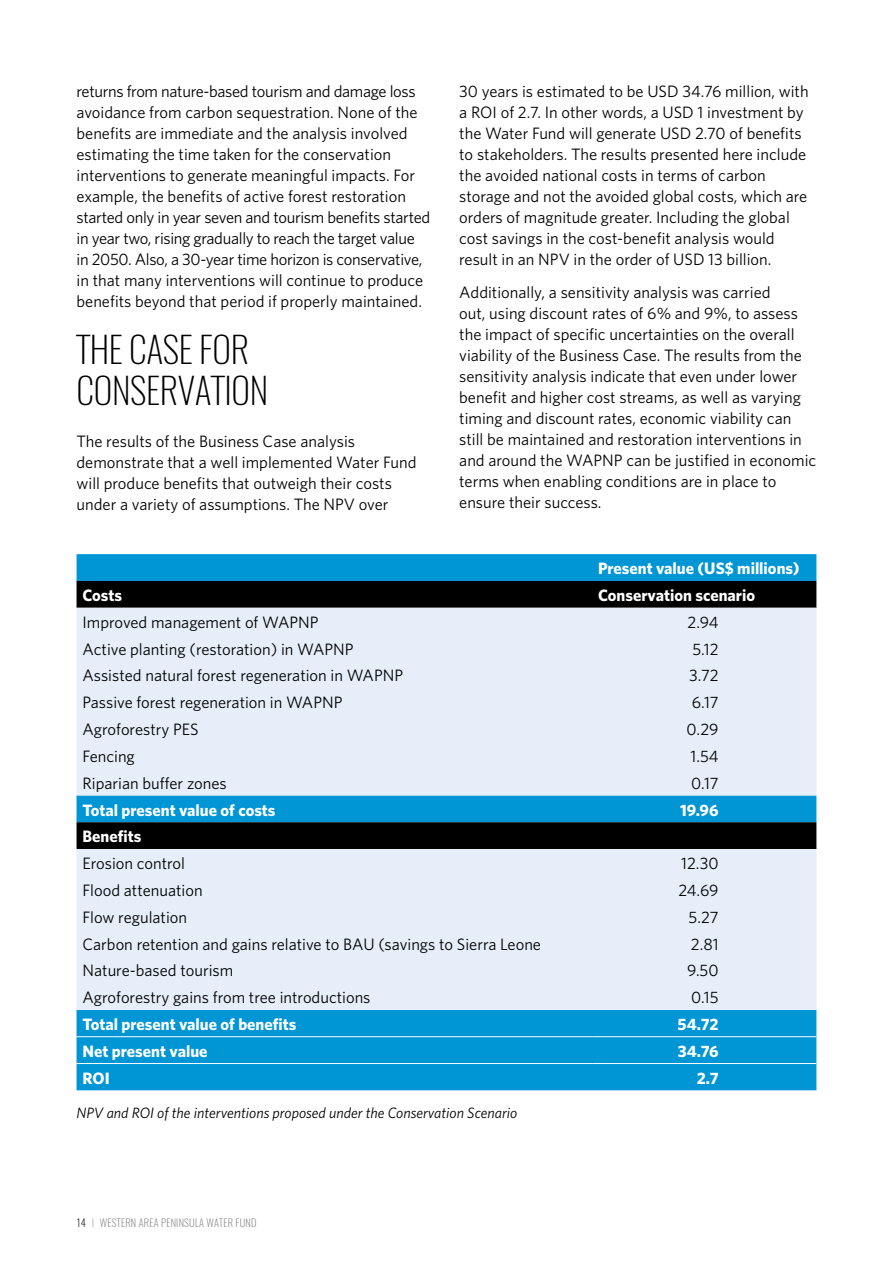
<style>
.page{position:relative;width:893px;height:1263px;background:#fff}
.page>*{position:absolute;margin:0;border:0;box-sizing:border-box;transform-origin:0 0}
.t1{font:200 36px/40.5px "Oswald";letter-spacing:-.01em;color:#000}
.t2{font:16.5px/21px "Whitney";color:#000}
.t3{font:700 16.5px "Whitney";color:#fff}
.t4{font:italic 15px "Whitney";color:#000}
.t5{font:200 10.5px "Oswald";letter-spacing:.02em;color:#77787b}
.s1{color:#000}
.s2{font-size:9px}
</style>
<div class="page">
<div style="left:77px;top:554px;width:739px;height:536px;background:#0096d6"></div>
<div style="left:77px;top:581px;width:739px;height:27px;background:#000"></div>
<svg style="left:77px;top:608px;width:739px;height:402px;background:#c6d8e6"></svg>
<hr style="left:77px;top:1036px;width:515px;height:1px;background:#fff">
<hr style="left:592px;top:1036px;width:224px;height:1px;background:#fff">
<hr style="left:77px;top:1063px;width:515px;height:1px;background:#fff">
<hr style="left:592px;top:1063px;width:224px;height:1px;background:#fff">
<p class="t2" style="left:77px;top:80px;width:355px">returns from nature-based tourism and damage loss avoidance from carbon sequestration. None of the benefits are immediate and the analysis involved estimating the time taken for the conservation interventions to generate meaningful impacts. For example, the benefits of active forest restoration started only in year seven and tourism benefits started in year two, rising gradually to reach the target value in 2050. Also, a 30-year time horizon is conservative, in that many interventions will continue to produce benefits beyond that period if properly maintained.</p>
<h1 class="t1" style="left:77px;top:329px;width:193px">THE CASE FOR<br>CONSERVATION</h1>
<p class="t2" style="left:77px;top:430px;width:341px">The results of the Business Case analysis demonstrate that a well implemented Water Fund will produce benefits that outweigh their costs under a variety of assumptions. The NPV over</p>
<p class="t2" style="left:459px;top:80px;width:351px">30 years is estimated to be USD 34.76 million, with a ROI of 2.7. In other words, a USD 1 investment by the Water Fund will generate USD 2.70 of benefits to stakeholders. The results presented here include the avoided national costs in terms of carbon storage and not the avoided global costs, which are orders of magnitude greater. Including the global cost savings in the cost-benefit analysis would result in an NPV in the order of USD 13 billion.</p>
<p class="t2" style="left:459px;top:282px;width:358px">Additionally, a sensitivity analysis was carried<br>out, using discount rates of 6% and 9%, to assess the impact of specific uncertainties on the overall viability of the Business Case. The results from the sensitivity analysis indicate that even under lower benefit and higher cost streams, as well as varying timing and discount rates, economic viability can still be maintained and restoration interventions in and around the WAPNP can be justified in economic terms when enabling conditions are in place to ensure their success.</p>
<p class="t3" style="left:598px;top:557px;width:203px">Present value (US$ millions)</p>
<p class="t3" style="left:83px;top:584px;width:41px">Costs</p>
<p class="t3" style="left:598px;top:584px;width:158px">Conservation scenario</p>
<p class="t2" style="left:83px;top:611px;width:238px">Improved management of WAPNP</p>
<p class="t2" style="left:688px;top:611px;width:33px">2.94</p>
<p class="t2" style="left:83px;top:638px;width:273px">Active planting (restoration) in WAPNP</p>
<p class="t2" style="left:692px;top:638px;width:28px">5.12</p>
<p class="t2" style="left:83px;top:665px;width:322px">Assisted natural forest regeneration in WAPNP</p>
<p class="t2" style="left:689px;top:665px;width:31px">3.72</p>
<p class="t2" style="left:83px;top:692px;width:262px">Passive forest regeneration in WAPNP</p>
<p class="t2" style="left:692px;top:692px;width:28px">6.17</p>
<p class="t2" style="left:83px;top:718px;width:118px">Agroforestry PES</p>
<p class="t2" style="left:687px;top:718px;width:33px">0.29</p>
<p class="t2" style="left:83px;top:745px;width:54px">Fencing</p>
<p class="t2" style="left:691px;top:745px;width:30px">1.54</p>
<p class="t2" style="left:83px;top:772px;width:146px">Riparian buffer zones</p>
<p class="t2" style="left:691px;top:772px;width:29px">0.17</p>
<p class="t3" style="left:83px;top:799px;width:195px">Total present value of costs</p>
<p class="t3" style="left:680px;top:799px;width:40px">19.96</p>
<p class="t3" style="left:83px;top:825px;width:60px">Benefits</p>
<p class="t2" style="left:83px;top:852px;width:104px">Erosion control</p>
<p class="t2" style="left:681px;top:852px;width:39px">12.30</p>
<p class="t2" style="left:83px;top:879px;width:122px">Flood attenuation</p>
<p class="t2" style="left:678px;top:879px;width:42px">24.69</p>
<p class="t2" style="left:83px;top:906px;width:106px">Flow regulation</p>
<p class="t2" style="left:688px;top:906px;width:32px">5.27</p>
<p class="t2" style="left:83px;top:933px;width:460px">Carbon retention and gains relative to BAU (savings to Sierra Leone</p>
<p class="t2" style="left:691px;top:933px;width:29px">2.81</p>
<p class="t2" style="left:83px;top:960px;width:152px">Nature-based tourism</p>
<p class="t2" style="left:687px;top:960px;width:33px">9.50</p>
<p class="t2" style="left:83px;top:986px;width:289px">Agroforestry gains from tree introductions</p>
<p class="t2" style="left:691px;top:986px;width:29px">0.15</p>
<p class="t3" style="left:83px;top:1013px;width:215px">Total present value of benefits</p>
<p class="t3" style="left:678px;top:1013px;width:43px">54.72</p>
<p class="t3" style="left:83px;top:1040px;width:127px">Net present value</p>
<p class="t3" style="left:678px;top:1040px;width:42px">34.76</p>
<p class="t3" style="left:83px;top:1067px;width:29px">ROI</p>
<p class="t3" style="left:697px;top:1067px;width:23px">2.7</p>
<p class="t4" style="left:77px;top:1103px;width:442px">NPV and ROI of the interventions proposed under the Conservation Scenario</p>
<p class="t5" style="left:77px;top:1216px;width:182px"><span class="s1">14</span> <span class="s2">|</span> WESTERN AREA PENINSULA WATER FUND</p>
</div>
